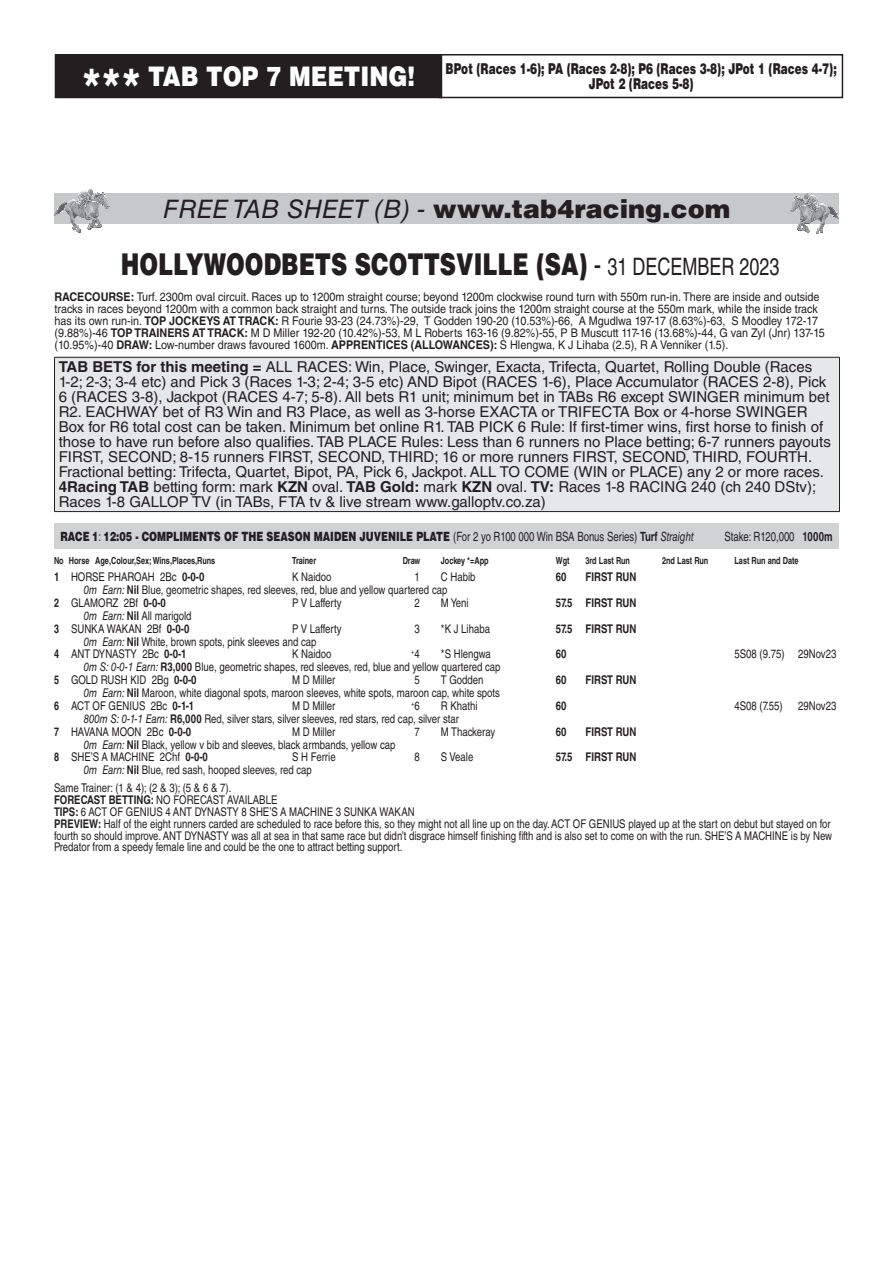
<style>
.page{position:relative;width:893px;height:1263px;background:#fff}
.page>*{position:absolute;margin:0;border:0;box-sizing:border-box;transform-origin:0 0}
.t1{font:900 30px "Helvetica LT Std";color:#231f20;scale:.75 1}
.t2{font:900 27px "Helvetica LT Std";color:#fff;scale:.85 1}
.t3{font:900 25.5px "Helvetica LT Std";color:#231f20}
.t4{font:15px/15px "Helvetica LT Std";color:#231f20}
.t5{font:900 15px "Helvetica LT Std";color:#231f20;scale:.7 1}
.t6{font:900 12.75px "Helvetica LT Std";color:#231f20;scale:.75 1}
.t7{font:12.75px "Helvetica LT Std";color:#231f20;scale:.75 1}
.t8{font:12px/12.9px "Helvetica LT Std";color:#231f20;scale:.8 1}
.t9{font:12px/12px "Helvetica LT Std";color:#231f20;scale:.9 1}
.t10{font:700 12px "Helvetica LT Std";color:#231f20;scale:.8 1}
.t11{font:700 9.75px "Helvetica LT Std";color:#231f20;scale:.75 1}
.t12{font:7.05px "Helvetica LT Std";color:#231f20;scale:.8 1}
.s1{font-size:42px}
.s2{font-weight:400;font-style:italic}
.s3{font-weight:400}
.s4{font-weight:400;font-size:24px}
.s5{font-weight:700}
.s6{font-style:italic}
.s7{font-size:12px}
</style>
<div class="page">
<div style="left:55px;top:357px;width:784px;height:155px;background:#e6e7e9"></div>
<hr style="left:839px;top:358px;width:1px;height:153px;background:#231f20">
<hr style="left:54px;top:357px;width:786px;height:1px;background:#231f20">
<hr style="left:54px;top:358px;width:1px;height:153px;background:#231f20">
<hr style="left:54px;top:511px;width:786px;height:1px;background:#231f20">
<div style="left:54px;top:193px;width:785px;height:31px;background:#c7c8ca"></div>
<svg style="left:54px;top:190px;width:55px;height:43px"></svg>
<svg style="left:790px;top:194px;width:49px;height:40px"></svg>
<div style="left:439px;top:54px;width:404px;height:44px;border:2px solid #231f20"></div>
<div style="left:55px;top:55px;width:386px;height:42px;background:#231f20"></div>
<div style="left:55px;top:54px;width:387px;height:44px;border:2px solid #231f20"></div>
<div style="left:54px;top:524px;width:785px;height:25px;background:#d1d2d4"></div>
<h2 class="t2" style="left:82px;top:58px;width:394px"><span class="s1">***</span> TAB TOP 7 MEETING!</h2>
<p class="t5" style="left:446px;top:59px;width:560px">BPot (Races 1-6); PA (Races 2-8); P6 (Races 3-8); JPot 1 (Races 4-7);</p>
<p class="t5" style="left:589px;top:74px;width:152px">JPot 2 (Races 5-8)</p>
<h3 class="t3" style="left:163px;top:192px;width:569px"><span class="s2">FREE TAB SHEET (B) -</span> www.tab4racing.com</h3>
<h1 class="t1" style="left:121px;top:245px;width:880px">HOLLYWOODBETS SCOTTSVILLE (SA) <span class="s3">-</span> <span class="s4">31 DECEMBER 2023</span></h1>
<p class="t9" style="left:55px;top:290px;width:857px"><span class="s5">RACECOURSE:</span> Turf. 2300m oval circuit. Races up to 1200m straight course; beyond 1200m clockwise round turn with 550m run-in. There are inside and outside tracks in races beyond 1200m with a common back straight and turns. The outside track joins the 1200m straight course at the 550m mark, while the inside track has its own run-in. <span class="s5">TOP JOCKEYS AT TRACK:</span> R Fourie 93-23 (24.73%)-29, T Godden 190-20 (10.53%)-66, A Mgudlwa 197-17 (8.63%)-63, S Moodley 172-17 (9.88%)-46 <span class="s5">TOP TRAINERS AT TRACK:</span> M D Miller 192-20 (10.42%)-53, M L Roberts 163-16 (9.82%)-55, P B Muscutt 117-16 (13.68%)-44, G van Zyl (Jnr) 137-15 (10.95%)-40 <span class="s5">DRAW:</span> Low-number draws favoured 1600m. <span class="s5">APPRENTICES (ALLOWANCES):</span> S Hlengwa, K J Lihaba (2.5), R A Venniker (1.5).</p>
<p class="t4" style="left:59px;top:359px;width:774px"><span class="s5">TAB BETS for this meeting =</span> ALL RACES: Win, Place, Swinger, Exacta, Trifecta, Quartet, Rolling Double (Races 1-2; 2-3; 3-4 etc) and Pick 3 (Races 1-3; 2-4; 3-5 etc) AND Bipot (RACES 1-6), Place Accumulator (RACES 2-8), Pick 6 (RACES 3-8), Jackpot (RACES 4-7; 5-8). All bets R1 unit; minimum bet in TABs R6 except SWINGER minimum bet R2. EACHWAY bet of R3 Win and R3 Place, as well as 3-horse EXACTA or TRIFECTA Box or 4-horse SWINGER Box for R6 total cost can be taken. Minimum bet online R1. TAB PICK 6 Rule: If first-timer wins, first horse to finish of those to have run before also qualifies. TAB PLACE Rules: Less than 6 runners no Place betting; 6-7 runners payouts FIRST, SECOND; 8-15 runners FIRST, SECOND, THIRD; 16 or more runners FIRST, SECOND, THIRD, FOURTH.<br>Fractional betting: Trifecta, Quartet, Bipot, PA, Pick 6, Jackpot. ALL TO COME (WIN or PLACE) any 2 or more races.<br><span class="s5">4Racing TAB</span> betting form: mark <span class="s5">KZN</span> oval. <span class="s5">TAB Gold:</span> mark <span class="s5">KZN</span> oval. <span class="s5">TV:</span> Races 1-8 RACING 240 (ch 240 DStv); Races 1-8 GALLOP TV (in TABs, FTA tv &amp; live stream www.galloptv.co.za)</p>
<p class="t6" style="left:60px;top:528px;width:846px">RACE 1<span class="s3">:</span> 12:05 - COMPLIMENTS OF THE SEASON MAIDEN JUVENILE PLATE <span class="s3">(For 2 yo R100 000 Win BSA Bonus Series)</span> <span class="s5">Turf</span> <span class="s2">Straight</span></p>
<p class="t7" style="left:724px;top:529px;width:146px">Stake: R120,000 <span class="s5">1000m</span></p>
<p class="t11" style="left:54px;top:555px;width:217px">No Horse Age,Colour,Sex; Wins,Places,Runs</p>
<p class="t11" style="left:292px;top:555px;width:34px">Trainer</p>
<p class="t11" style="left:403px;top:555px;width:25px">Draw</p>
<p class="t11" style="left:441px;top:555px;width:65px">Jockey *=App</p>
<p class="t11" style="left:556px;top:555px;width:20px">Wgt</p>
<p class="t11" style="left:585px;top:555px;width:61px">3rd Last Run</p>
<p class="t11" style="left:662px;top:555px;width:63px">2nd Last Run</p>
<p class="t11" style="left:734px;top:555px;width:87px">Last Run and Date</p>
<p class="t8" style="left:54px;top:570px;width:190px"><span class="s5">1</span> HORSE PHAROAH 2Bc <span class="s5">0-0-0</span></p>
<p class="t8" style="left:292px;top:570px;width:51px">K Naidoo</p>
<p class="t8" style="left:414px;top:570px;width:8px">1</p>
<p class="t8" style="left:441px;top:570px;width:45px">C Habib</p>
<p class="t10" style="left:556px;top:570px;width:15px">60</p>
<p class="t10" style="left:586px;top:570px;width:65px">FIRST RUN</p>
<p class="t8" style="left:54px;top:583px;width:493px;text-indent:30px"><span class="s6">0m Earn:</span> <span class="s5">Nil</span> Blue, geometric shapes, red sleeves, red, blue and yellow quartered cap<br><span class="s5">2</span> GLAMORZ 2Bf <span class="s5">0-0-0</span></p>
<p class="t8" style="left:292px;top:596px;width:63px">P V Lafferty</p>
<p class="t8" style="left:414px;top:596px;width:8px">2</p>
<p class="t8" style="left:441px;top:596px;width:36px">M Yeni</p>
<p class="t10" style="left:556px;top:595px;width:102px">57.5 FIRST RUN</p>
<p class="t8" style="left:54px;top:609px;width:174px;text-align:right"><span class="s6">0m Earn:</span> <span class="s5">Nil</span> All marigold<br><span class="s5">3</span> SUNKA WAKAN 2Bf <span class="s5">0-0-0</span></p>
<p class="t8" style="left:292px;top:622px;width:63px">P V Lafferty</p>
<p class="t8" style="left:414px;top:622px;width:8px">3</p>
<p class="t8" style="left:441px;top:622px;width:63px">*K J Lihaba</p>
<p class="t10" style="left:556px;top:621px;width:102px">57.5 FIRST RUN</p>
<p class="t8" style="left:54px;top:635px;width:330px;text-indent:30px"><span class="s6">0m Earn:</span> <span class="s5">Nil</span> White, brown spots, pink sleeves and cap<br><span class="s5">4</span> ANT DYNASTY 2Bc <span class="s5">0-0-1</span></p>
<p class="t8" style="left:292px;top:648px;width:51px">K Naidoo</p>
<p class="t12" style="left:411px;top:648px;width:12px">+<span class="s7">4</span></p>
<p class="t8" style="left:441px;top:648px;width:64px">*S Hlengwa</p>
<p class="t10" style="left:556px;top:647px;width:15px">60</p>
<p class="t8" style="left:734px;top:648px;width:129px">5S08 (9.75) 29Nov23</p>
<p class="t8" style="left:54px;top:661px;width:560px;text-indent:30px"><span class="s6">0m S: 0-0-1 Earn:</span> <span class="s5">R3,000</span> Blue, geometric shapes, red sleeves, red, blue and yellow quartered cap<br><span class="s5">5</span> GOLD RUSH KID 2Bg <span class="s5">0-0-0</span></p>
<p class="t8" style="left:292px;top:673px;width:55px">M D Miller</p>
<p class="t8" style="left:414px;top:673px;width:8px">5</p>
<p class="t8" style="left:441px;top:673px;width:55px">T Godden</p>
<p class="t10" style="left:556px;top:673px;width:15px">60</p>
<p class="t10" style="left:585px;top:673px;width:65px">FIRST RUN</p>
<p class="t8" style="left:54px;top:686px;width:559px;text-indent:30px"><span class="s6">0m Earn:</span> <span class="s5">Nil</span> Maroon, white diagonal spots, maroon sleeves, white spots, maroon cap, white spots<br><span class="s5">6</span> ACT OF GENIUS 2Bc <span class="s5">0-1-1</span></p>
<p class="t8" style="left:292px;top:699px;width:55px">M D Miller</p>
<p class="t12" style="left:411px;top:699px;width:12px">+<span class="s7">6</span></p>
<p class="t8" style="left:441px;top:699px;width:48px">R Khathi</p>
<p class="t10" style="left:556px;top:698px;width:15px">60</p>
<p class="t8" style="left:734px;top:699px;width:62px">4S08 (7.55)</p>
<p class="t8" style="left:798px;top:699px;width:49px">29Nov23</p>
<p class="t8" style="left:54px;top:712px;width:508px;text-indent:30px"><span class="s6">800m S: 0-1-1 Earn:</span> <span class="s5">R6,000</span> Red, silver stars, silver sleeves, red stars, red cap, silver star<br><span class="s5">7</span> HAVANA MOON 2Bc <span class="s5">0-0-0</span></p>
<p class="t8" style="left:292px;top:725px;width:55px">M D Miller</p>
<p class="t8" style="left:414px;top:725px;width:8px">7</p>
<p class="t8" style="left:441px;top:725px;width:69px">M Thackeray</p>
<p class="t10" style="left:556px;top:724px;width:15px">60</p>
<p class="t10" style="left:585px;top:724px;width:65px">FIRST RUN</p>
<p class="t8" style="left:54px;top:738px;width:428px;text-indent:30px"><span class="s6">0m Earn:</span> <span class="s5">Nil</span> Black, yellow v bib and sleeves, black armbands, yellow cap<br><span class="s5">8</span> SHE’S A MACHINE 2Chf <span class="s5">0-0-0</span></p>
<p class="t8" style="left:292px;top:751px;width:56px">S H Ferrie</p>
<p class="t8" style="left:414px;top:751px;width:8px">8</p>
<p class="t8" style="left:441px;top:751px;width:42px">S Veale</p>
<p class="t10" style="left:556px;top:750px;width:102px">57.5 FIRST RUN</p>
<p class="t8" style="left:54px;top:761px;width:324px;line-height:18px;text-indent:30px"><span class="s6">0m Earn:</span> <span class="s5">Nil</span> Blue, red sash, hooped sleeves, red cap<br>Same Trainer: (1 &amp; 4); (2 &amp; 3); (5 &amp; 6 &amp; 7).</p>
<p class="t8" style="left:54px;top:794px;width:974px;line-height:11.7px"><span class="s5">FORECAST BETTING:</span> NO FORECAST AVAILABLE<br><span class="s5">TIPS:</span> 6 ACT OF GENIUS 4 ANT DYNASTY 8 SHE’S A MACHINE 3 SUNKA WAKAN<br><span class="s5">PREVIEW:</span> Half of the eight runners carded are scheduled to race before this, so they might not all line up on the day. ACT OF GENIUS played up at the start on debut but stayed on for fourth so should improve. ANT DYNASTY was all at sea in that same race but didn’t disgrace himself finishing fifth and is also set to come on with the run. SHE’S A MACHINE is by New Predator from a speedy female line and could be the one to attract betting support.</p>
</div>
